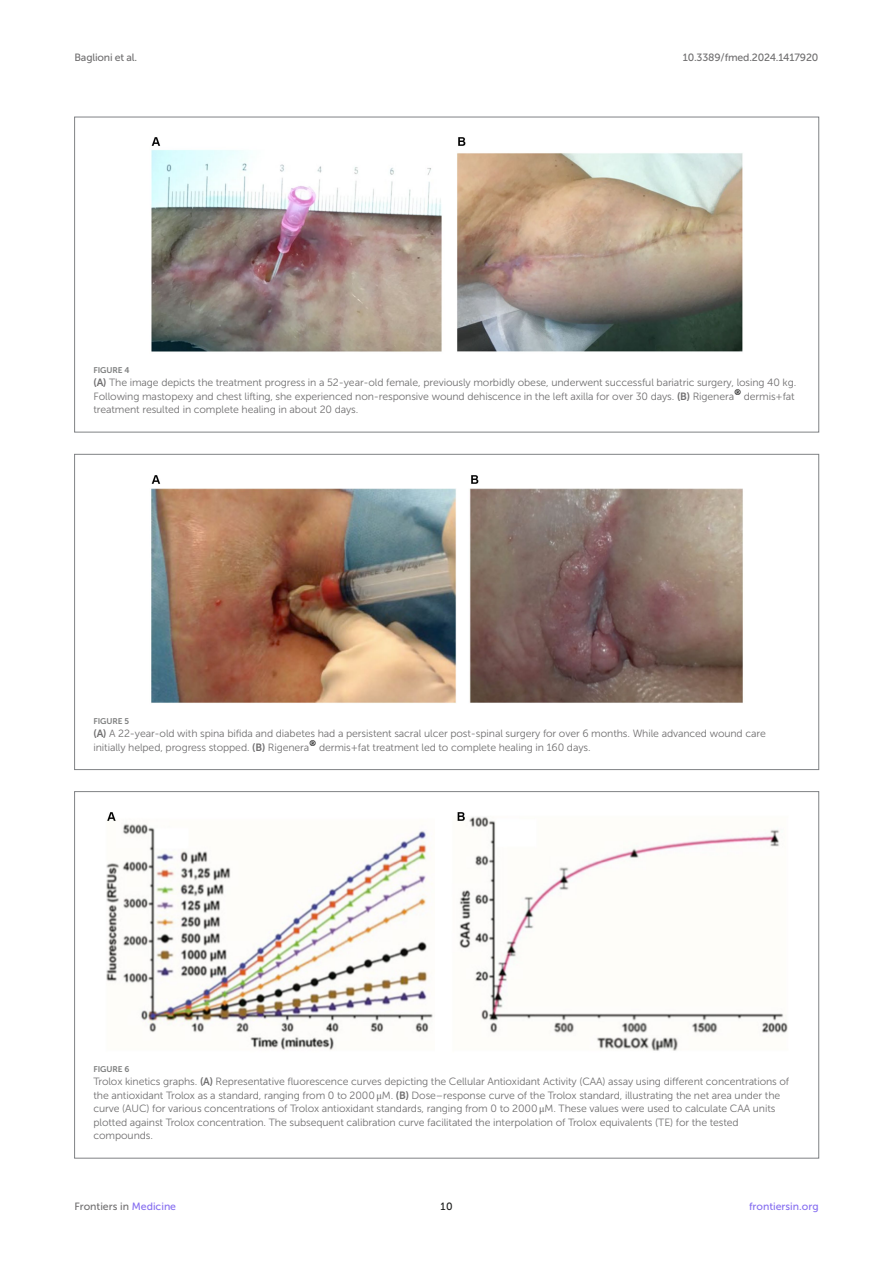
<style>
.page{position:relative;width:893px;height:1263px;background:#fff}
.page>*{position:absolute;margin:0;border:0;box-sizing:border-box;transform-origin:0 0}
.FIG_LEG{font:10.5px/13.5px "Museo Sans 300";letter-spacing:-.01em;color:#706f70}
.t1{font:10.5px "Museo Sans 500";letter-spacing:-.015em;color:#706f70}
.t2{font:10.5px "Museo Sans 500";color:#856df0}
.t3{font:10.5px "Museo Sans 500";color:#1b1c1b}
.FIG_HD{font:8.25px "Museo Sans 700";letter-spacing:-.01em;color:#7e7f7f}
.s1{font-family:"Museo Sans 700"}
.s2{font-family:"Minion Pro";font-size:22.5px;color:#000}
.s3{font-family:"STIX General"}
.s4{color:#856df0}
</style>
<div class="page">
<img style="left:151px;top:475px;width:592px;height:228px">
<img style="left:106px;top:812px;width:682px;height:239px">
<img style="left:151px;top:137px;width:592px;height:215px">
<p class="t1" style="left:74px;top:51px;width:64px">Baglioni et al.</p>
<p class="t1" style="left:683px;top:51px;width:137px">10.3389/fmed.2024.1417920</p>
<p class="FIG_HD" style="left:94px;top:365px;width:37px">FIGURE 4</p>
<p class="FIG_LEG" style="left:94px;top:376px;width:704px"><span class="s1">(A)</span> The image depicts the treatment progress in a 52-year-old female, previously morbidly obese, underwent successful bariatric surgery, losing 40 kg.<br>Following mastopexy and chest lifting, she experienced non-responsive wound dehiscence in the left axilla for over 30 days. <span class="s1">(B)</span> Rigenera<span class="s2">®</span> dermis+fat treatment resulted in complete healing in about 20 days.</p>
<p class="FIG_HD" style="left:94px;top:716px;width:37px">FIGURE 5</p>
<p class="FIG_LEG" style="left:94px;top:727px;width:674px"><span class="s1">(A)</span> A 22-year-old with spina bifida and diabetes had a persistent sacral ulcer post-spinal surgery for over 6 months. While advanced wound care initially helped, progress stopped. <span class="s1">(B)</span> Rigenera<span class="s2">®</span> dermis+fat treatment led to complete healing in 160 days.</p>
<p class="FIG_HD" style="left:94px;top:1064px;width:37px">FIGURE 6</p>
<p class="FIG_LEG" style="left:94px;top:1075px;width:697px">Trolox kinetics graphs. <span class="s1">(A)</span> Representative fluorescence curves depicting the Cellular Antioxidant Activity (CAA) assay using different concentrations of the antioxidant Trolox as a standard, ranging from 0 to 2000 <span class="s3">μ</span>M. <span class="s1">(B)</span> Dose–response curve of the Trolox standard, illustrating the net area under the curve (AUC) for various concentrations of Trolox antioxidant standards, ranging from 0 to 2000 <span class="s3">μ</span>M. These values were used to calculate CAA units plotted against Trolox concentration. The subsequent calibration curve facilitated the interpolation of Trolox equivalents (TE) for the tested compounds.</p>
<p class="t1" style="left:74px;top:1200px;width:103px">Frontiers in <span class="s4">Medicine</span></p>
<p class="t3" style="left:440px;top:1200px;width:14px">10</p>
<p class="t2" style="left:749px;top:1200px;width:71px">frontiersin.org</p>
</div>
